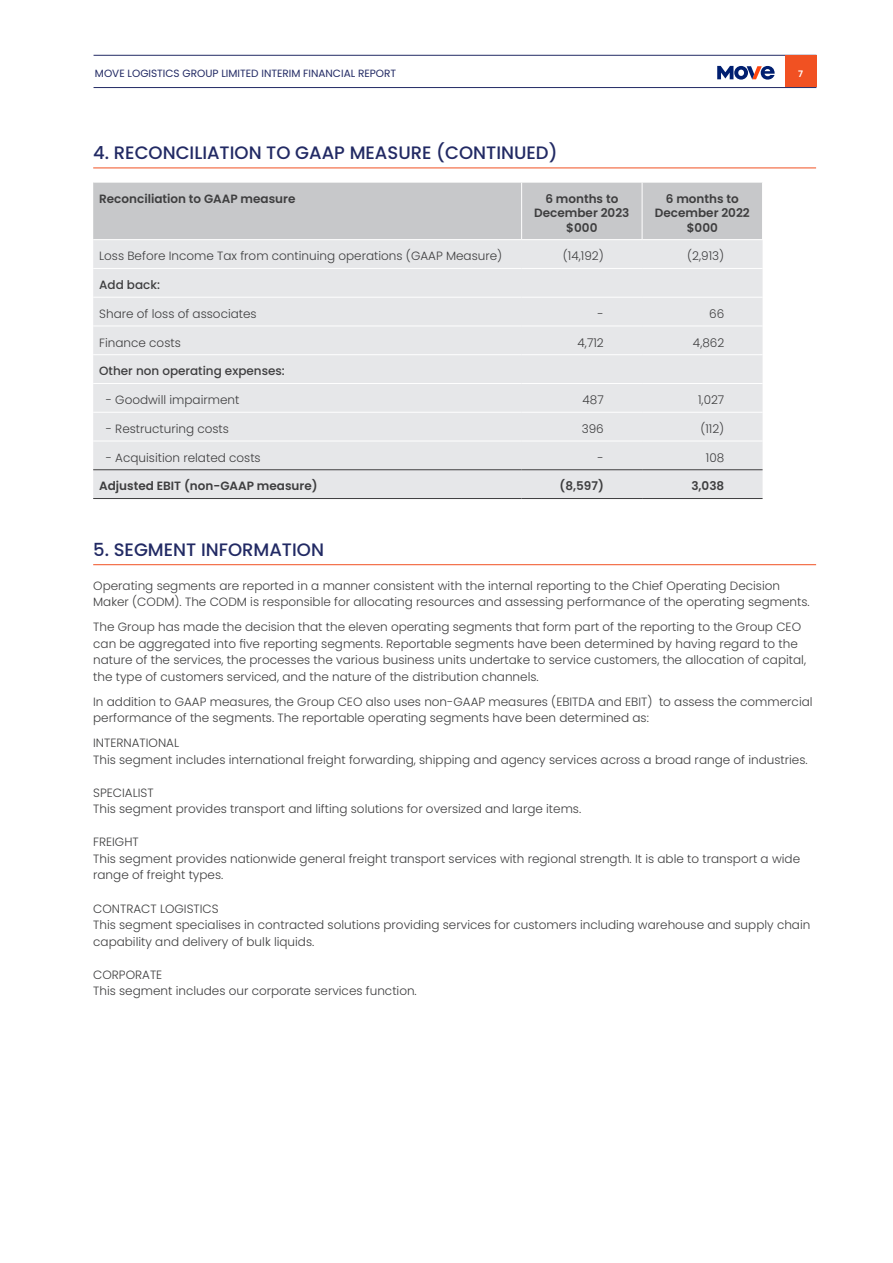
<style>
.page{position:relative;width:893px;height:1263px;background:#fff}
.page>*{position:absolute;margin:0;border:0;box-sizing:border-box;transform-origin:0 0}
.Head_blue_with_orange_underline{font:500 18px "Poppins";color:#222a64}
.Body_2_before{font:300 12px/16.5px "Poppins";color:#3e3e3f}
.Body_no_space_before{font:300 12px/16.5px "Poppins";color:#3e3e3f}
.Body_4_before{font:300 12px/16.5px "Poppins";color:#3e3e3f}
.number_table_align{font:600 12px/14.4px "Poppins";color:#3e3e3f;text-align:center}
.number_table_align-2{font:300 12px "Poppins";color:#3e3e3f}
.Body_no_space_before-2{font:500 12px "Poppins";color:#3e3e3f}
.Head_indent{font:300 12px "Poppins";color:#3e3e3f}
.t1{font:10.5px "Poppins";color:#222a64}
.t2{font:600 9px "Poppins";color:#fff}
</style>
<div class="page">
<hr style="left:94px;top:55px;width:722px;height:1px;background:#222a64">
<hr style="left:94px;top:87px;width:722px;height:1px;background:#222a64">
<div style="left:785px;top:56px;width:31px;height:31px;background:#f15122"></div>
<svg style="left:717px;top:66px;width:58px;height:14px"></svg>
<hr style="left:93px;top:168px;width:723px;height:1px;background:#f15122">
<hr style="left:93px;top:564px;width:723px;height:1px;background:#f15122">
<div style="left:93px;top:183px;width:669px;height:56px;background:#c7c8ca"></div>
<div style="left:93px;top:240px;width:670px;height:258px;background:#e6e7e9"></div>
<hr style="left:93px;top:354px;width:429px;height:1px;background:#fff">
<hr style="left:522px;top:354px;width:120px;height:1px;background:#fff">
<hr style="left:642px;top:354px;width:121px;height:1px;background:#fff">
<hr style="left:93px;top:268px;width:429px;height:1px;background:#fff">
<hr style="left:522px;top:268px;width:120px;height:1px;background:#fff">
<hr style="left:642px;top:268px;width:121px;height:1px;background:#fff">
<hr style="left:93px;top:297px;width:429px;height:1px;background:#fff">
<hr style="left:522px;top:297px;width:120px;height:1px;background:#fff">
<hr style="left:642px;top:297px;width:121px;height:1px;background:#fff">
<hr style="left:93px;top:326px;width:429px;height:1px;background:#fff">
<hr style="left:522px;top:326px;width:120px;height:1px;background:#fff">
<hr style="left:642px;top:326px;width:121px;height:1px;background:#fff">
<hr style="left:93px;top:469px;width:429px;height:1px;background:#3e3e3f">
<hr style="left:522px;top:469px;width:120px;height:1px;background:#3e3e3f">
<hr style="left:642px;top:469px;width:121px;height:1px;background:#3e3e3f">
<hr style="left:93px;top:498px;width:429px;height:1px;background:#3e3e3f">
<hr style="left:522px;top:498px;width:120px;height:1px;background:#3e3e3f">
<hr style="left:642px;top:498px;width:121px;height:1px;background:#3e3e3f">
<hr style="left:93px;top:383px;width:429px;height:1px;background:#fff">
<hr style="left:522px;top:383px;width:120px;height:1px;background:#fff">
<hr style="left:642px;top:383px;width:121px;height:1px;background:#fff">
<hr style="left:93px;top:412px;width:429px;height:1px;background:#fff">
<hr style="left:522px;top:412px;width:120px;height:1px;background:#fff">
<hr style="left:642px;top:412px;width:121px;height:1px;background:#fff">
<hr style="left:93px;top:441px;width:429px;height:1px;background:#fff">
<hr style="left:522px;top:441px;width:120px;height:1px;background:#fff">
<hr style="left:642px;top:441px;width:121px;height:1px;background:#fff">
<hr style="left:521px;top:182px;width:1px;height:57px;background:#fff">
<hr style="left:642px;top:182px;width:1px;height:57px;background:#fff">
<p class="t1" style="left:95px;top:67px;width:303px">MOVE LOGISTICS GROUP LIMITED INTERIM FINANCIAL REPORT</p>
<p class="t2" style="left:798px;top:69px;width:6px">7</p>
<p class="Head_blue_with_orange_underline" style="left:93px;top:142px;width:466px">4. RECONCILIATION TO GAAP MEASURE (CONTINUED)</p>
<p class="number_table_align" style="left:99px;top:191px;width:198px">Reconciliation to GAAP measure</p>
<p class="number_table_align" style="left:534px;top:191px;width:97px">6 months to<br>December 2023</p>
<p class="number_table_align" style="left:566px;top:220px;width:33px">$000</p>
<p class="number_table_align" style="left:655px;top:191px;width:96px">6 months to<br>December 2022</p>
<p class="number_table_align" style="left:687px;top:220px;width:33px">$000</p>
<p class="Body_2_before" style="left:99px;top:248px;width:405px">Loss Before Income Tax from continuing operations (GAAP Measure)</p>
<p class="number_table_align-2" style="left:563px;top:249px;width:42px">(14,192)</p>
<p class="number_table_align-2" style="left:687px;top:249px;width:39px">(2,913)</p>
<p class="Body_no_space_before-2" style="left:99px;top:278px;width:62px">Add back:</p>
<p class="Body_2_before" style="left:99px;top:305px;width:159px">Share of loss of associates</p>
<p class="number_table_align-2" style="left:598px;top:307px;width:8px">-</p>
<p class="number_table_align-2" style="left:709px;top:307px;width:17px">66</p>
<p class="Body_2_before" style="left:99px;top:334px;width:83px">Finance costs</p>
<p class="number_table_align-2" style="left:578px;top:335px;width:28px">4,712</p>
<p class="number_table_align-2" style="left:693px;top:335px;width:33px">4,862</p>
<p class="Body_no_space_before-2" style="left:99px;top:364px;width:187px">Other non operating expenses:</p>
<p class="Body_2_before" style="left:106px;top:392px;width:135px">- Goodwill impairment</p>
<p class="number_table_align-2" style="left:583px;top:393px;width:23px">487</p>
<p class="number_table_align-2" style="left:698px;top:393px;width:28px">1,027</p>
<p class="Body_2_before" style="left:106px;top:420px;width:125px">- Restructuring costs</p>
<p class="number_table_align-2" style="left:582px;top:422px;width:24px">396</p>
<p class="number_table_align-2" style="left:700px;top:422px;width:25px">(112)</p>
<p class="Body_2_before" style="left:106px;top:449px;width:156px">- Acquisition related costs</p>
<p class="number_table_align-2" style="left:598px;top:450px;width:8px">-</p>
<p class="number_table_align-2" style="left:706px;top:450px;width:20px">108</p>
<p class="number_table_align" style="left:99px;top:479px;width:220px">Adjusted EBIT (non-GAAP measure)</p>
<p class="number_table_align" style="left:560px;top:479px;width:46px">(8,597)</p>
<p class="number_table_align" style="left:691px;top:479px;width:34px">3,038</p>
<p class="Head_blue_with_orange_underline" style="left:93px;top:539px;width:232px">5. SEGMENT INFORMATION</p>
<p class="Body_4_before" style="left:93px;top:577px;width:718px">Operating segments are reported in a manner consistent with the internal reporting to the Chief Operating Decision<br>Maker (CODM). The CODM is responsible for allocating resources and assessing performance of the operating segments.</p>
<p class="Body_2_before" style="left:93px;top:619px;width:714px">The Group has made the decision that the eleven operating segments that form part of the reporting to the Group CEO can be aggregated into five reporting segments. Reportable segments have been determined by having regard to the nature of the services, the processes the various business units undertake to service customers, the allocation of capital, the type of customers serviced, and the nature of the distribution channels.</p>
<p class="Body_2_before" style="left:93px;top:693px;width:721px">In addition to GAAP measures, the Group CEO also uses non-GAAP measures (EBITDA and EBIT) to assess the commercial performance of the segments. The reportable operating segments have been determined as:</p>
<p class="Body_2_before" style="left:93px;top:735px;width:87px">INTERNATIONAL</p>
<p class="Body_no_space_before" style="left:93px;top:751px;width:716px">This segment includes international freight forwarding, shipping and agency services across a broad range of industries.</p>
<p class="Body_no_space_before" style="left:93px;top:784px;width:490px">SPECIALIST<br>This segment provides transport and lifting solutions for oversized and large items.</p>
<p class="Body_no_space_before" style="left:93px;top:834px;width:47px">FREIGHT</p>
<p class="Body_no_space_before" style="left:93px;top:850px;width:708px">This segment provides nationwide general freight transport services with regional strength. It is able to transport a wide range of freight types.</p>
<p class="Head_indent" style="left:93px;top:901px;width:127px">CONTRACT LOGISTICS</p>
<p class="Body_no_space_before" style="left:93px;top:917px;width:719px">This segment specialises in contracted solutions providing services for customers including warehouse and supply chain capability and delivery of bulk liquids.</p>
<p class="Body_no_space_before" style="left:93px;top:966px;width:71px">CORPORATE</p>
<p class="Body_no_space_before" style="left:93px;top:983px;width:325px">This segment includes our corporate services function.</p>
</div>
